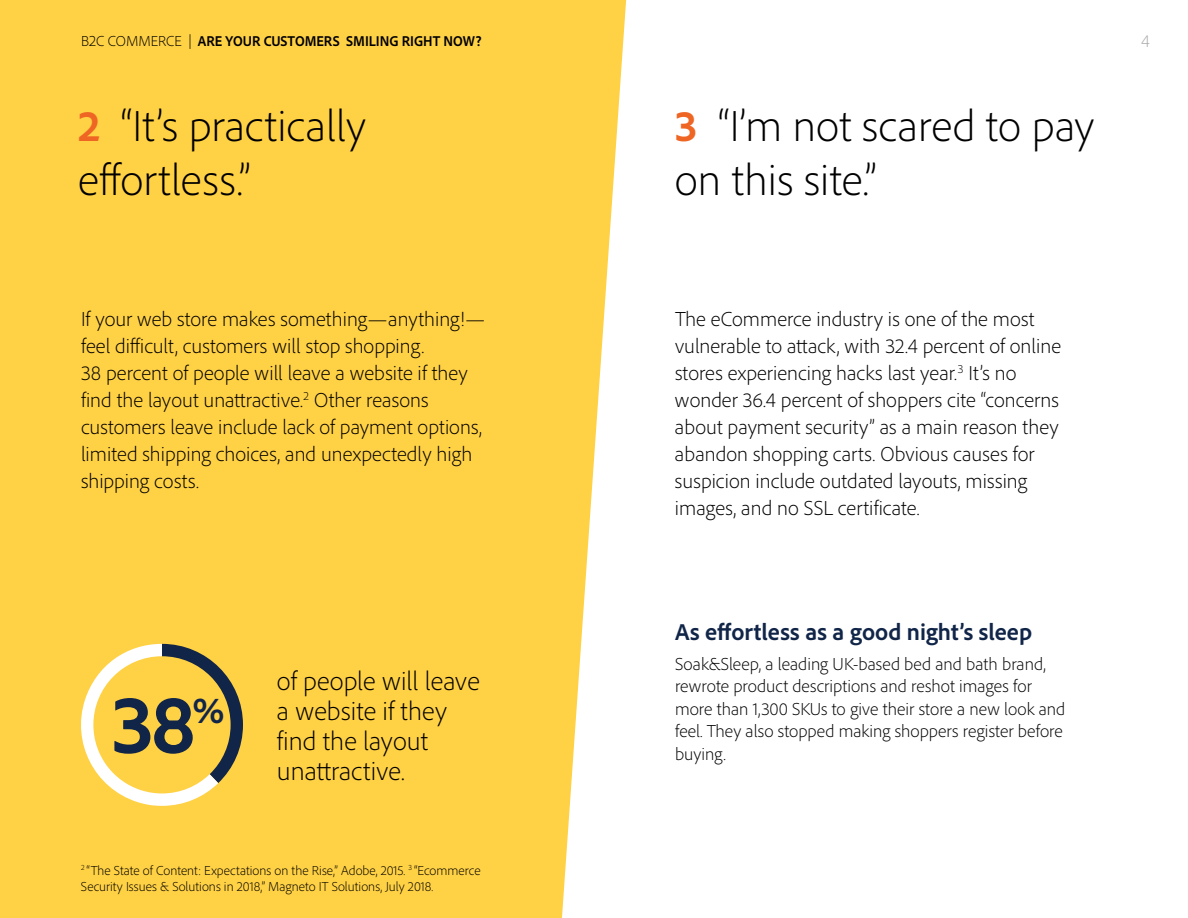
<style>
.page{position:relative;width:1188px;height:918px;background:#fff}
.page>*{position:absolute;margin:0;border:0;box-sizing:border-box;transform-origin:0 0}
.t1{font:700 85.35px "Adobe Clean";color:#112549}
.t2{font:300 45px/54px "Adobe Clean";letter-spacing:.005em;color:#000}
.t3{font:700 38.1px "Adobe Clean";color:#112549}
.t4{font:300 27px/30px "Adobe Clean";letter-spacing:.005em;color:#000}
.t5{font:700 24px "Adobe Clean";color:#112549}
.t6{font:300 21px/27px "Adobe Clean";color:#000}
.t7{font:300 18px/22.5px "Adobe Clean";color:#000}
.t8{font:300 18px "Adobe Clean";color:#acaaac}
.t9{font:700 semi-condensed 15px "Adobe Clean";color:#000}
.t10{font:300 15px "Adobe Clean";color:#000}
.t11{font:300 13.5px/16.5px "Adobe Clean";color:#000}
.s1{font-weight:300;font-stretch:normal}
.s2{font-weight:700;color:#ee6524}
</style>
<div class="page">
<div style="left:0;top:0;width:626px;height:918px;background:#ffd145"></div>
<svg style="left:71px;top:644px;width:172px;height:162px;background:#ecc95d"></svg>
<p class="t10" style="left:81px;top:31px;width:39px">B2C comm</p>
<p class="t9" style="left:151px;top:31px;width:93px"><span class="s1">erce |</span> ARE YOUR</p>
<p class="t9" style="left:264px;top:31px;width:18px">CUSTOMERS</p>
<p class="t9" style="left:346px;top:31px;width:16px">SMILING</p>
<p class="t9" style="left:402px;top:31px;width:17px">RIGHT</p>
<p class="t9" style="left:443px;top:31px;width:40px">NOW?</p>
<p class="t8" style="left:1141px;top:30px;width:10px">4</p>
<h2 class="t2" style="left:78px;top:98px;width:289px"><span class="s2">2</span> “It’s practically effortless.”</h2>
<h2 class="t2" style="left:675px;top:98px;width:421px"><span class="s2">3</span> “I’m not scared to pay on this site.”</h2>
<p class="t6" style="left:81px;top:305px;width:406px">If your web store makes something—anything!— feel difficult, customers will stop shopping.<br>38 percent of people will leave a website if they find the layout unattractive.<sup>2</sup> Other reasons customers leave include lack of payment options, limited shipping choices, and unexpectedly high shipping costs.</p>
<p class="t6" style="left:675px;top:305px;width:388px">The eCommerce industry is one of the most vulnerable to attack, with 32.4 percent of online stores experiencing hacks last year.<sup>3</sup> It’s no wonder 36.4 percent of shoppers cite “concerns about payment security” as a main reason they abandon shopping carts. Obvious causes for suspicion include outdated layouts, missing images, and no SSL certificate.</p>
<h1 class="t1" style="left:111px;top:669px;width:86px">38</h1>
<h3 class="t3" style="left:193px;top:686px;width:34px">%</h3>
<p class="t4" style="left:277px;top:665px;width:204px">of people will leave a website if they find the layout unattractive.</p>
<p class="t11" style="left:81px;top:861px;width:401px"><sup>2</sup> “The State of Content: Expectations on the Rise,” Adobe, 2015. <sup>3</sup> “Ecommerce<br>Security Issues &amp; Solutions in 2018,” Magneto IT Solutions, July 2018.</p>
<p class="t5" style="left:675px;top:617px;width:359px">As effortless as a good night’s sleep</p>
<p class="t7" style="left:675px;top:652px;width:392px">Soak&amp;Sleep, a leading UK-based bed and bath brand, rewrote product descriptions and reshot images for more than 1,300 SKUs to give their store a new look and feel. They also stopped making shoppers register before buying.</p>
</div>
